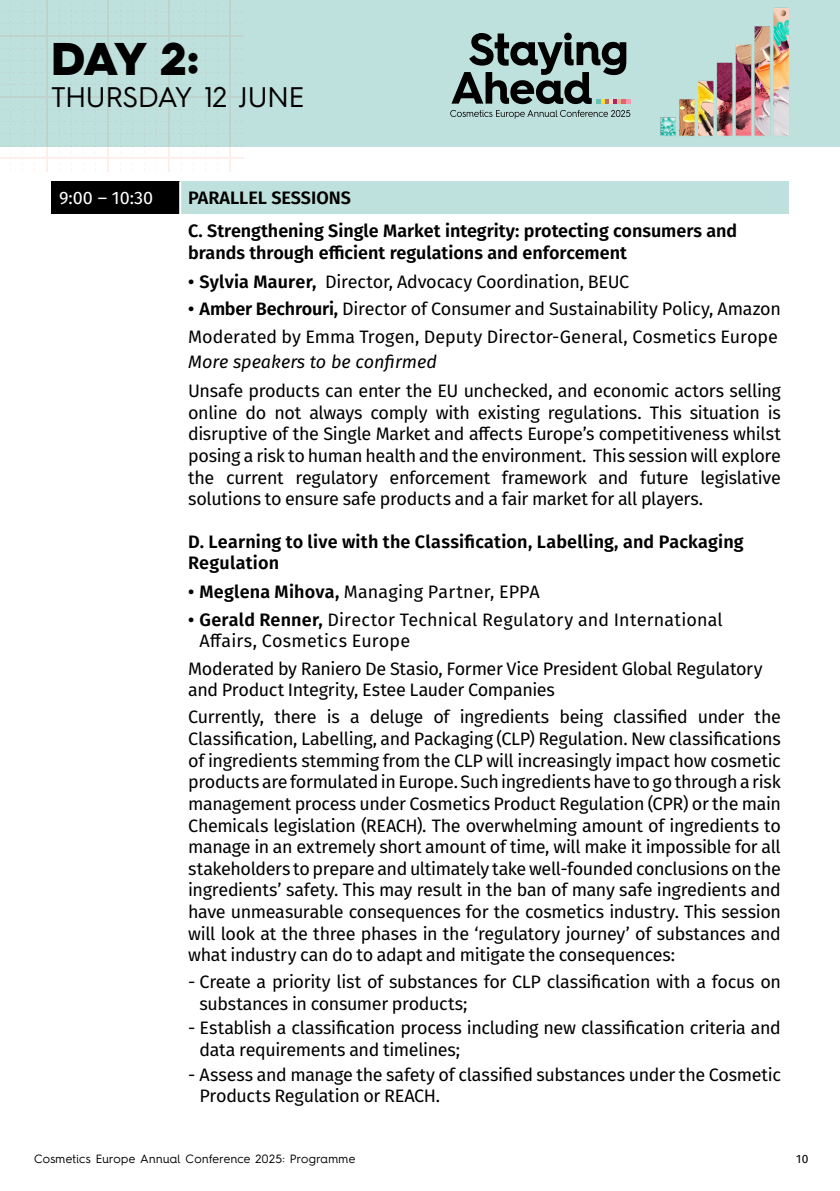
<style>
.page{position:relative;width:840px;height:1191px;background:#fff}
.page>*{position:absolute;margin:0;border:0;box-sizing:border-box;transform-origin:0 0}
.t1{font:900 46px "Hurme Geometric Sans 4";color:#000}
.t2{font:28.4px "Hurme Geometric Sans 4";letter-spacing:-.005em;color:#000}
.t3{font:18px/21.6px "Fira Sans";letter-spacing:-.015em;color:#000}
.t4{font:600 18px/32.8px "Fira Sans";color:#000}
.t5{font:18px/21.6px "Fira Sans";letter-spacing:.01em;color:#000}
.t6{font:italic 18px "Fira Sans";color:#000}
.t7{font:18px "Fira Sans";color:#fff}
.t8{font:12px "Hurme Geometric Sans 4";letter-spacing:.02em;color:#000}
.t9{font:12px "Fira Sans";color:#000}
.s1{font-weight:600}
</style>
<div class="page">
<div style="left:0;top:0;width:839px;height:146px;background:#bfe1dd"></div>
<svg style="left:451px;top:33px;width:178px;height:71px"></svg>
<svg style="left:450px;top:110px;width:180px;height:9px"></svg>
<img style="left:660px;top:7px;width:129px;height:129px">
<hr style="left:0;top:157px;width:243px;height:2px;background:#fbd5c7">
<hr style="left:0;top:96px;width:243px;height:2px;background:#fbd5c7">
<hr style="left:0;top:36px;width:243px;height:1px;background:#fbd5c7">
<svg style="left:0;top:0;width:242px;height:171px"></svg>
<div style="left:51px;top:181px;width:129px;height:33px;background:#000"></div>
<div style="left:180px;top:181px;width:608px;height:33px;background:#bfe1dd"></div>
<hr style="left:179px;top:181px;width:2px;height:33px;background:#fff">
<h1 class="t1" style="left:51px;top:27px;width:149px">DAY 2:</h1>
<h2 class="t2" style="left:51px;top:77px;width:255px">THURSDAY 12 JUNE</h2>
<p class="t7" style="left:59px;top:184px;width:95px">9:00 – 10:30</p>
<p class="t4" style="left:188px;top:181px;width:550px">PARALLEL SESSIONS<br>C. Strengthening Single Market integrity: protecting consumers and</p>
<p class="t4" style="left:188px;top:235px;width:440px">brands through efficient regulations and enforcement</p>
<p class="t3" style="left:188px;top:270px;width:442px"><span class="s1">• Sylvia Maurer,</span> Director, Advocacy Coordination, BEUC</p>
<p class="t3" style="left:188px;top:295px;width:594px;line-height:27.2px"><span class="s1">• Amber Bechrouri,</span> Director of Consumer and Sustainability Policy, Amazon<br>Moderated by Emma Trogen, Deputy Director-General, Cosmetics Europe</p>
<p class="t6" style="left:188px;top:348px;width:250px">More speakers to be confirmed</p>
<p class="t3" style="left:188px;top:379px;width:594px;text-align:justify">Unsafe products can enter the EU unchecked, and economic actors selling online do not always comply with existing regulations. This situation is disruptive of the Single Market and affects Europe’s competitiveness whilst posing a risk to human health and the environment. This session will explore the current regulatory enforcement framework and future legislative solutions to ensure safe products and a fair market for all players.</p>
<p class="t4" style="left:188px;top:529px;width:556px;line-height:21.6px">D. Learning to live with the Classification, Labelling, and Packaging<br>Regulation</p>
<p class="t5" style="left:188px;top:581px;width:353px"><span class="s1">• Meglena Mihova,</span> Managing Partner, EPPA</p>
<p class="t5" style="left:199px;top:608px;width:524px;text-indent:-11px"><span class="s1">• Gerald Renner,</span> Director Technical Regulatory and International<br>Affairs, Cosmetics Europe</p>
<p class="t3" style="left:188px;top:657px;width:575px">Moderated by Raniero De Stasio, Former Vice President Global Regulatory and Product Integrity, Estee Lauder Companies</p>
<p class="t3" style="left:188px;top:706px;width:594px;text-align:justify">Currently, there is a deluge of ingredients being classified under the Classification, Labelling, and Packaging (CLP) Regulation. New classifications of ingredients stemming from the CLP will increasingly impact how cosmetic products are formulated in Europe. Such ingredients have to go through a risk management process under Cosmetics Product Regulation (CPR) or the main Chemicals legislation (REACH). The overwhelming amount of ingredients to manage in an extremely short amount of time, will make it impossible for all stakeholders to prepare and ultimately take well-founded conclusions on the ingredients’ safety. This may result in the ban of many safe ingredients and have unmeasurable consequences for the cosmetics industry. This session will look at the three phases in the ‘regulatory journey’ of substances and what industry can do to adapt and mitigate the consequences:</p>
<p class="t3" style="left:199px;top:970px;width:582px;text-indent:-11px">- Create a priority list of substances for CLP classification with a focus on substances in consumer products;</p>
<p class="t3" style="left:199px;top:1017px;width:582px;text-indent:-11px">- Establish a classification process including new classification criteria and data requirements and timelines;</p>
<p class="t3" style="left:199px;top:1063px;width:582px;text-indent:-11px">- Assess and manage the safety of classified substances under the Cosmetic<br>Products Regulation or REACH.</p>
<p class="t8" style="left:34px;top:1149px;width:322px">Cosmetics Europe Annual Conference 2025: Programme</p>
<p class="t9" style="left:795px;top:1149px;width:14px">10</p>
</div>
